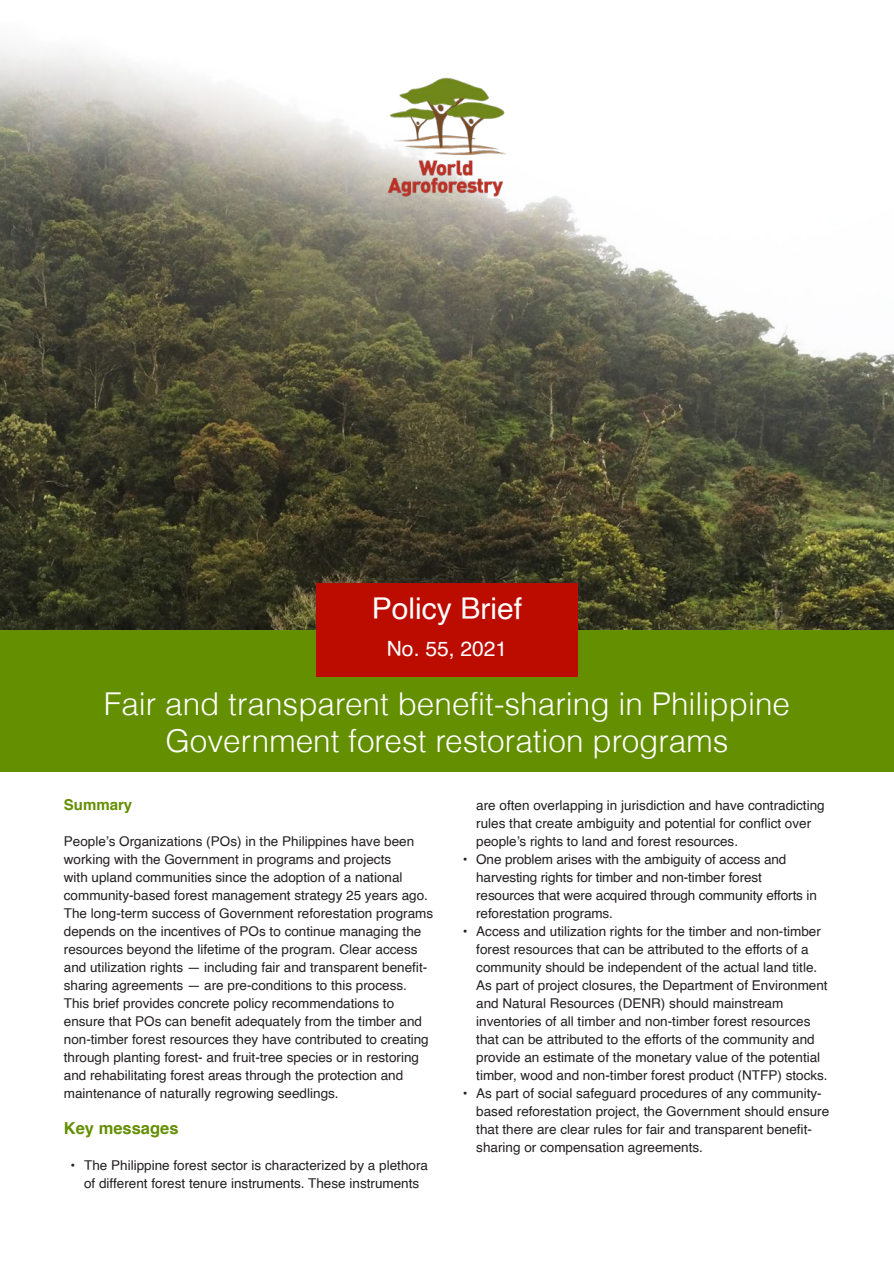
<style>
.page{position:relative;width:894px;height:1264px;background:#fff}
.page>*{position:absolute;margin:0;border:0;box-sizing:border-box;transform-origin:0 0}
.t1{font:300 31.5px/37.8px "Helvetica";color:#fff;text-align:center}
.Policy_Brief{font:30px "Helvetica";color:#fff}
.t2{font:21px "Helvetica";color:#fff}
.Main_Heading{font:700 16.5px "Helvetica";color:#648f00}
.Main_Heading-2{font:700 15px "Helvetica";color:#648f00}
.t3{font:13.5px/18px "Helvetica";color:#231f20}
</style>
<div class="page">
<img style="left:0;top:48px;width:893px;height:582px">
<div style="left:0;top:630px;width:893px;height:142px;background:#648f00"></div>
<div style="left:316px;top:583px;width:261px;height:94px;background:#bc0c00"></div>
<img style="left:383px;top:72px;width:127px;height:128px">
<p class="Policy_Brief" style="left:372px;top:585px;width:152px">Policy Brief</p>
<p class="t2" style="left:386px;top:632px;width:122px">No. 55, 2021</p>
<p class="t1" style="left:104px;top:684px;width:687px">Fair and transparent benefit-sharing in Philippine<br>Government forest restoration programs</p>
<p class="Main_Heading-2" style="left:64px;top:793px;width:70px">Summary</p>
<p class="t3" style="left:64px;top:833px;width:371px">People’s Organizations (POs) in the Philippines have been working with the Government in programs and projects<br>with upland communities since the adoption of a national community-based forest management strategy 25 years ago.<br>The long-term success of Government reforestation programs depends on the incentives of POs to continue managing the resources beyond the lifetime of the program. Clear access and utilization rights — including fair and transparent benefit&shy;sharing agreements — are pre-conditions to this process.<br>This brief provides concrete policy recommendations to ensure that POs can benefit adequately from the timber and non-timber forest resources they have contributed to creating through planting forest- and fruit-tree species or in restoring and rehabilitating forest areas through the protection and maintenance of naturally regrowing seedlings.</p>
<p class="Main_Heading" style="left:64px;top:1115px;width:116px">Key messages</p>
<p class="t3" style="left:71px;top:1157px;width:359px;text-align:center">• The Philippine forest sector is characterized by a plethora of different forest tenure instruments. These instruments</p>
<p class="t3" style="left:476px;top:797px;width:350px">are often overlapping in jurisdiction and have contradicting rules that create ambiguity and potential for conflict over people’s rights to land and forest resources.</p>
<p class="t3" style="left:476px;top:851px;width:342px;text-indent:-14px">• One problem arises with the ambiguity of access and harvesting rights for timber and non-timber forest resources that were acquired through community efforts in reforestation programs.</p>
<p class="t3" style="left:476px;top:923px;width:353px;text-indent:-14px">• Access and utilization rights for the timber and non-timber forest resources that can be attributed to the efforts of a community should be independent of the actual land title.<br>As part of project closures, the Department of Environment and Natural Resources (DENR) should mainstream inventories of all timber and non-timber forest resources that can be attributed to the efforts of the community and provide an estimate of the monetary value of the potential timber, wood and non-timber forest product (NTFP) stocks.</p>
<p class="t3" style="left:476px;top:1085px;width:354px;text-indent:-14px">• As part of social safeguard procedures of any community&shy;based reforestation project, the Government should ensure that there are clear rules for fair and transparent benefit&shy;sharing or compensation agreements.</p>
</div>
